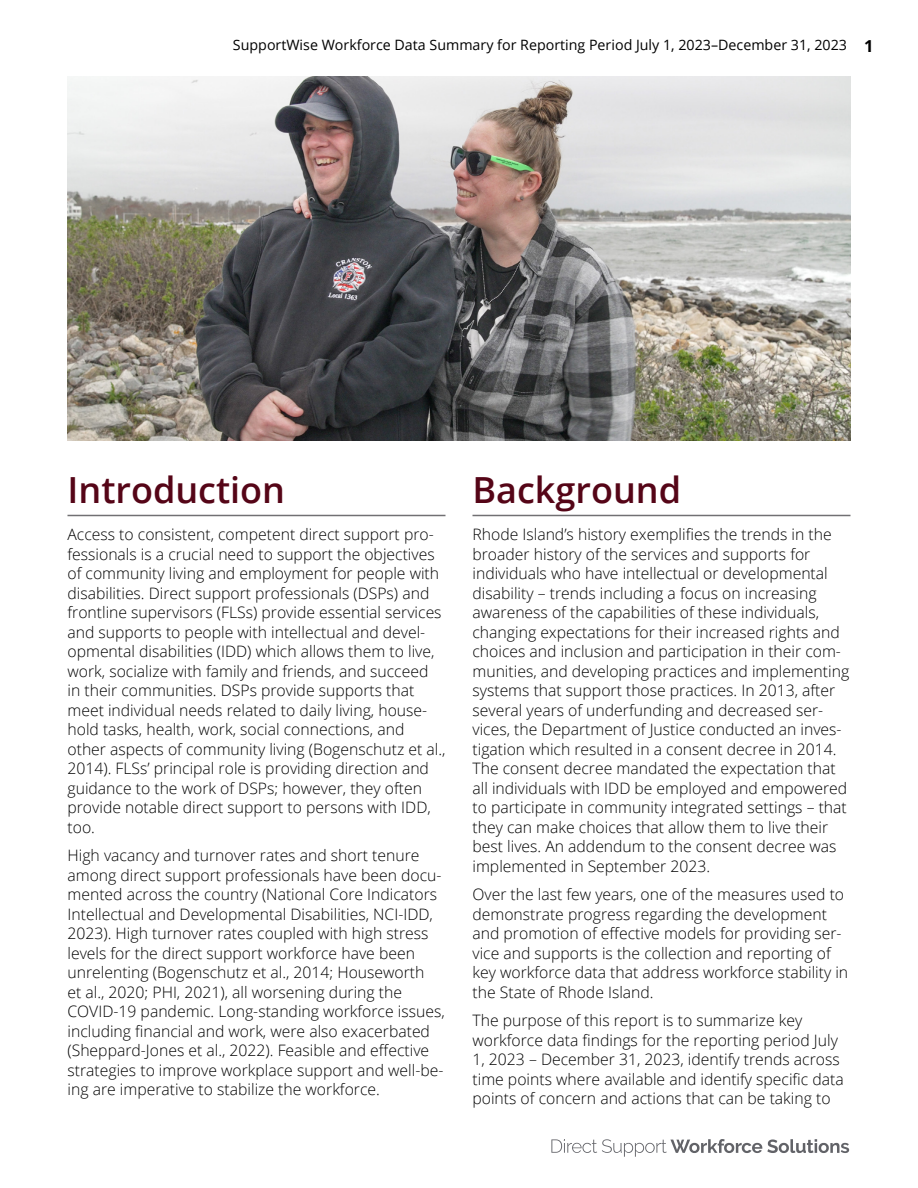
<style>
.page{position:relative;width:918px;height:1188px;background:#fff}
.page>*{position:absolute;margin:0;border:0;box-sizing:border-box;transform-origin:0 0}
.t1{font:600 36px "Open Sans";color:#550517}
.t2{font:300 15.75px/19.5px "Open Sans";color:#000}
.t3{font:14.25px "Open Sans";color:#000}
.s1{font-weight:700;font-size:16.5px}
</style>
<div class="page">
<svg style="left:551px;top:1139px;width:298px;height:18px"></svg>
<hr style="left:68px;top:515px;width:378px;height:1px;background:#717073">
<img style="left:68px;top:77px;width:782px;height:364px">
<hr style="left:472px;top:515px;width:378px;height:1px;background:#717073">
<p class="t3" style="left:233px;top:35px;width:642px">SupportWise Workforce Data Summary for Reporting Period July 1, 2023–December 31, 2023 <span class="s1">1</span></p>
<h2 class="t1" style="left:68px;top:465px;width:219px">Introduction</h2>
<p class="t2" style="left:68px;top:524px;width:380px">Access to consistent, competent direct support pro&shy;fessionals is a crucial need to support the objectives of community living and employment for people with disabilities. Direct support professionals (DSPs) and frontline supervisors (FLSs) provide essential services and supports to people with intellectual and devel&shy;opmental disabilities (IDD) which allows them to live, work, socialize with family and friends, and succeed<br>in their communities. DSPs provide supports that meet individual needs related to daily living, house&shy;hold tasks, health, work, social connections, and other aspects of community living (Bogenschutz et al., 2014). FLSs’ principal role is providing direction and guidance to the work of DSPs; however, they often provide notable direct support to persons with IDD, too.</p>
<p class="t2" style="left:68px;top:845px;width:379px">High vacancy and turnover rates and short tenure among direct support professionals have been docu&shy;mented across the country (National Core Indicators Intellectual and Developmental Disabilities, NCI-IDD, 2023). High turnover rates coupled with high stress levels for the direct support workforce have been unrelenting (Bogenschutz et al., 2014; Houseworth<br>et al., 2020; PHI, 2021), all worsening during the COVID-19 pandemic. Long-standing workforce issues, including financial and work, were also exacerbated (Sheppard-Jones et al., 2022). Feasible and effective strategies to improve workplace support and well-be&shy;ing are imperative to stabilize the workforce.</p>
<h2 class="t1" style="left:472px;top:465px;width:210px">Background</h2>
<p class="t2" style="left:472px;top:524px;width:378px">Rhode Island’s history exemplifies the trends in the broader history of the services and supports for individuals who have intellectual or developmental disability – trends including a focus on increasing awareness of the capabilities of these individuals, changing expectations for their increased rights and choices and inclusion and participation in their com&shy;munities, and developing practices and implementing systems that support those practices. In 2013, after several years of underfunding and decreased ser&shy;vices, the Department of Justice conducted an inves&shy;tigation which resulted in a consent decree in 2014.<br>The consent decree mandated the expectation that all individuals with IDD be employed and empowered to participate in community integrated settings – that they can make choices that allow them to live their best lives. An addendum to the consent decree was implemented in September 2023.</p>
<p class="t2" style="left:472px;top:884px;width:377px">Over the last few years, one of the measures used to demonstrate progress regarding the development and promotion of effective models for providing ser&shy;vice and supports is the collection and reporting of key workforce data that address workforce stability in the State of Rhode Island.</p>
<p class="t2" style="left:472px;top:1010px;width:373px">The purpose of this report is to summarize key workforce data findings for the reporting period July 1, 2023 – December 31, 2023, identify trends across time points where available and identify specific data points of concern and actions that can be taking to</p>
</div>
